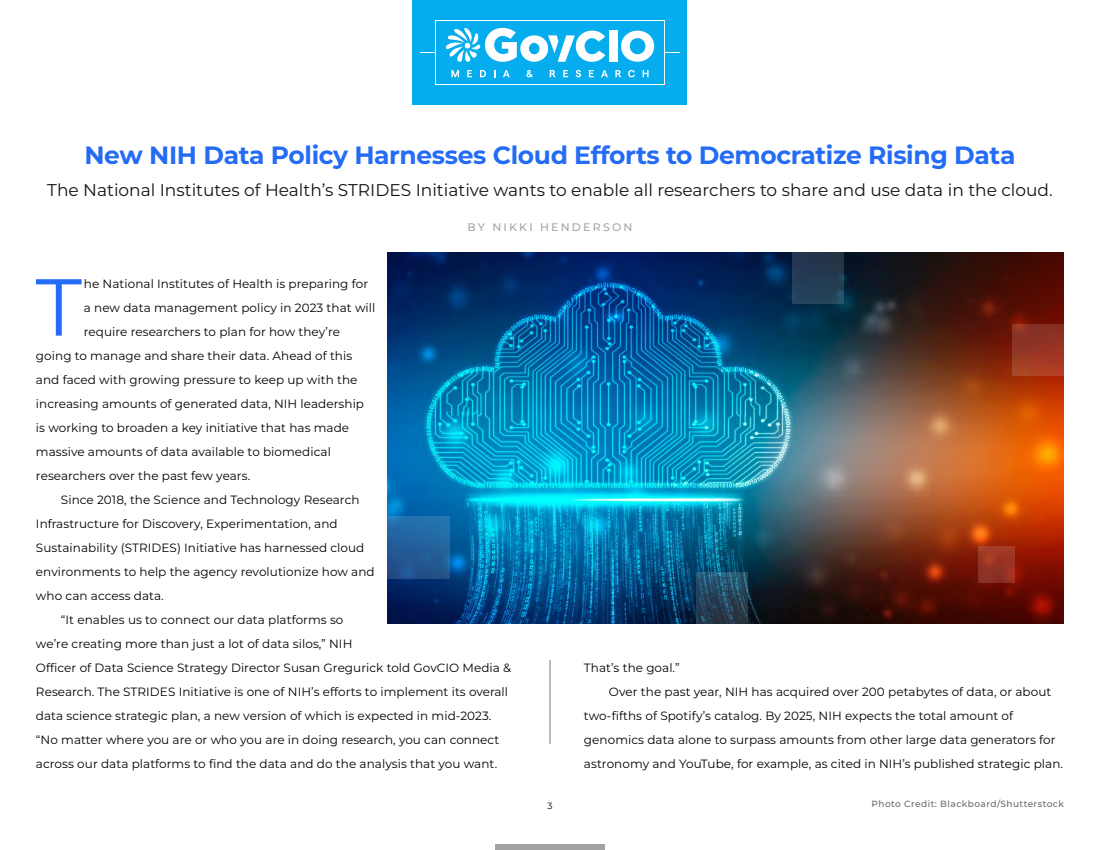
<style>
.page{position:relative;width:1100px;height:850px;background:#fff}
.page>*{position:absolute;margin:0;border:0;box-sizing:border-box;transform-origin:0 0}
.t1{font:80.6px "Montserrat";color:#246bf5}
.t2{font:700 25px "Montserrat";letter-spacing:-.015em;color:#246bf5}
.t3{font:17px "Montserrat";color:#131313}
.t4{font:12px "Montserrat";letter-spacing:.005em;color:#000}
.t5{font:500 11px "Montserrat";letter-spacing:.2em;color:#a5a5a7}
.t6{font:500 9px "Montserrat";letter-spacing:.05em;color:#6a6a6b}
.t7{font:9px "Montserrat";color:#000}
</style>
<div class="page">
<div style="left:412px;top:0;width:276px;height:105px;background:#05adee"></div>
<img style="left:388px;top:252px;width:676px;height:372px">
<svg style="left:643px;top:70px;width:6px;height:7px"></svg>
<svg style="left:628px;top:70px;width:7px;height:7px"></svg>
<svg style="left:615px;top:70px;width:6px;height:7px"></svg>
<svg style="left:601px;top:70px;width:7px;height:7px"></svg>
<svg style="left:589px;top:70px;width:5px;height:7px"></svg>
<svg style="left:576px;top:70px;width:5px;height:7px"></svg>
<svg style="left:563px;top:70px;width:5px;height:7px"></svg>
<svg style="left:550px;top:70px;width:6px;height:7px"></svg>
<svg style="left:526px;top:70px;width:7px;height:7px"></svg>
<svg style="left:503px;top:70px;width:7px;height:7px"></svg>
<svg style="left:480px;top:70px;width:6px;height:7px"></svg>
<svg style="left:467px;top:70px;width:5px;height:7px"></svg>
<svg style="left:451px;top:70px;width:8px;height:7px"></svg>
<svg style="left:621px;top:31px;width:33px;height:31px"></svg>
<div style="left:609px;top:31px;width:9px;height:31px;background:#fff"></div>
<svg style="left:446px;top:27px;width:159px;height:35px"></svg>
<svg style="left:665px;top:52px;width:15px;height:1px"></svg>
<hr style="left:550px;top:660px;width:1px;height:84px;background:#79797b">
<div style="left:792px;top:252px;width:52px;height:52px;background:linear-gradient(to bottom,#243048,#23465d)"></div>
<svg style="left:696px;top:572px;width:52px;height:52px;background:#27485f"></svg>
<div style="left:388px;top:516px;width:62px;height:63px;background:linear-gradient(to bottom,#2374b1,#234e86)"></div>
<div style="left:435px;top:20px;width:230px;height:65px;border:1px solid #fff"></div>
<svg style="left:420px;top:52px;width:15px;height:1px"></svg>
<div style="left:1012px;top:324px;width:52px;height:52px;background:linear-gradient(to bottom,#822d24,#ae4024)"></div>
<svg style="left:978px;top:546px;width:37px;height:37px"></svg>
<div style="left:495px;top:844px;width:110px;height:6px;background:#a3a3a3"></div>
<h2 class="t2" style="left:84px;top:137px;width:933px">New NIH Data Policy Harnesses Cloud Efforts to Democratize Rising Data</h2>
<h3 class="t3" style="left:47px;top:178px;width:1007px">The National Institutes of Health’s STRIDES Initiative wants to enable all researchers to share and use data in the cloud.</h3>
<p class="t5" style="left:468px;top:219px;width:166px">BY NIKKI HENDERSON</p>
<h1 class="t1" style="left:36px;top:252px;width:48px">T</h1>
<p class="t4" style="left:84px;top:275px;width:286px">he National Institutes of Health is preparing for</p>
<p class="t4" style="left:84px;top:299px;width:293px">a new data management policy in 2023 that will</p>
<p class="t4" style="left:84px;top:323px;width:258px">require researchers to plan for how they’re</p>
<p class="t4" style="left:36px;top:347px;width:318px">going to manage and share their data. Ahead of this</p>
<p class="t4" style="left:36px;top:371px;width:323px">and faced with growing pressure to keep up with the</p>
<p class="t4" style="left:36px;top:395px;width:330px">increasing amounts of generated data, NIH leadership</p>
<p class="t4" style="left:36px;top:419px;width:315px">is working to broaden a key initiative that has made</p>
<p class="t4" style="left:36px;top:443px;width:296px">massive amounts of data available to biomedical</p>
<p class="t4" style="left:36px;top:467px;width:216px">researchers over the past few years.</p>
<p class="t4" style="left:61px;top:491px;width:300px">Since 2018, the Science and Technology Research</p>
<p class="t4" style="left:36px;top:515px;width:303px">Infrastructure for Discovery, Experimentation, and</p>
<p class="t4" style="left:36px;top:539px;width:330px">Sustainability (STRIDES) Initiative has harnessed cloud</p>
<p class="t4" style="left:36px;top:563px;width:340px">environments to help the agency revolutionize how and</p>
<p class="t4" style="left:36px;top:587px;width:129px">who can access data.</p>
<p class="t4" style="left:61px;top:611px;width:284px">“It enables us to connect our data platforms so</p>
<p class="t4" style="left:36px;top:635px;width:318px">we’re creating more than just a lot of data silos,” NIH</p>
<p class="t4" style="left:36px;top:659px;width:477px">Officer of Data Science Strategy Director Susan Gregurick told GovCIO Media &amp;</p>
<p class="t4" style="left:36px;top:683px;width:474px">Research. The STRIDES Initiative is one of NIH’s efforts to implement its overall</p>
<p class="t4" style="left:36px;top:707px;width:457px">data science strategic plan, a new version of which is expected in mid-2023.</p>
<p class="t4" style="left:36px;top:731px;width:465px">“No matter where you are or who you are in doing research, you can connect</p>
<p class="t4" style="left:36px;top:755px;width:463px">across our data platforms to find the data and do the analysis that you want.</p>
<p class="t4" style="left:584px;top:659px;width:97px">That’s the goal.”</p>
<p class="t4" style="left:609px;top:683px;width:444px">Over the past year, NIH has acquired over 200 petabytes of data, or about</p>
<p class="t4" style="left:584px;top:707px;width:431px">two-fifths of Spotify’s catalog. By 2025, NIH expects the total amount of</p>
<p class="t4" style="left:584px;top:731px;width:473px">genomics data alone to surpass amounts from other large data generators for</p>
<p class="t4" style="left:584px;top:755px;width:481px">astronomy and YouTube, for example, as cited in NIH’s published strategic plan.</p>
<p class="t7" style="left:547px;top:799px;width:7px">3</p>
<p class="t6" style="left:872px;top:797px;width:194px">Photo Credit: Blackboard/Shutterstock</p>
</div>
